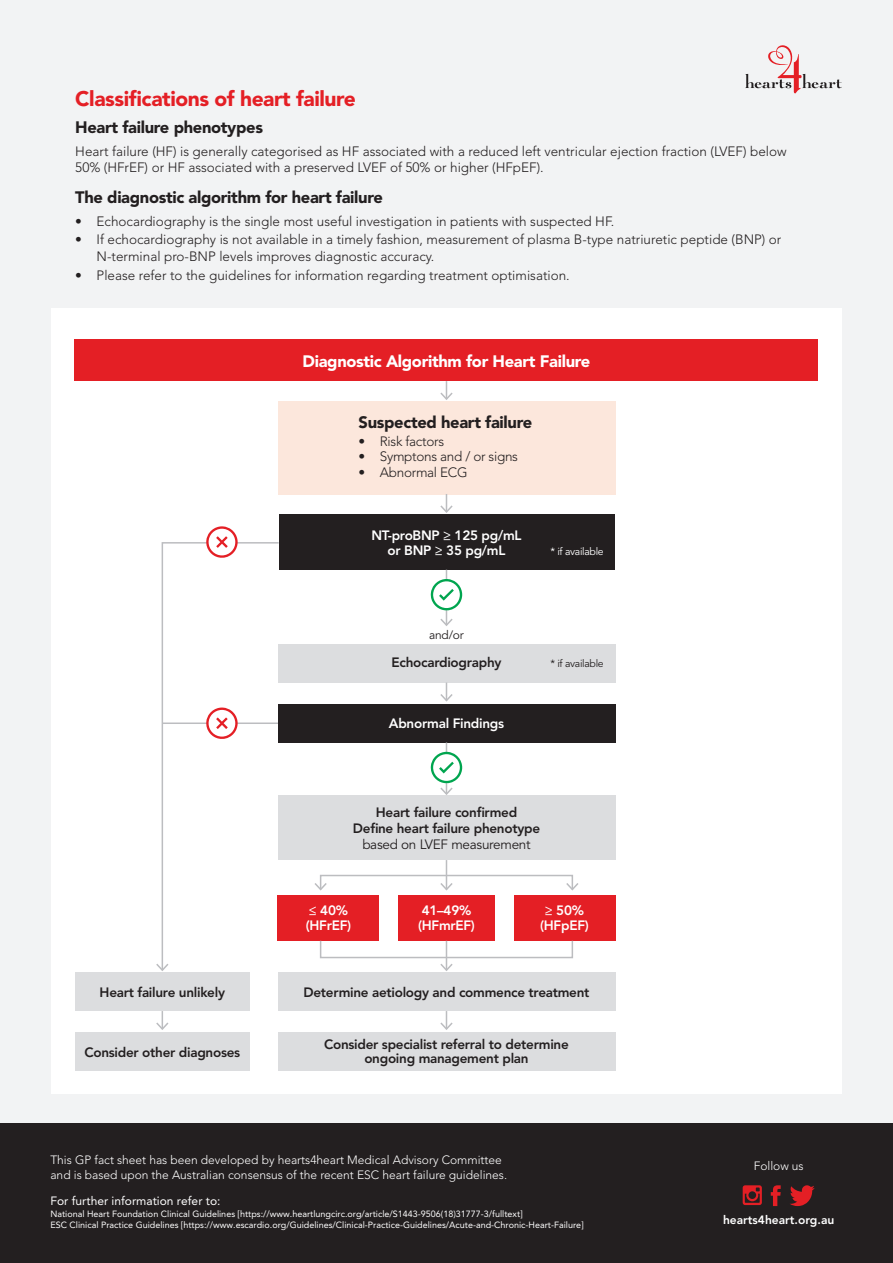
<style>
.page{position:relative;width:893px;height:1263px;background:#fff}
.page>*{position:absolute;margin:0;border:0;box-sizing:border-box;transform-origin:0 0}
.Paragraph_Headings{font:900 21px "Avenir LT Std";letter-spacing:-.02em;color:#e41f25}
.Paragraph_Headings-2{font:900 16.5px "Avenir LT Std";letter-spacing:-.02em;color:#231f20}
.Paragraph_Headings-3{font:900 16.5px "Avenir LT Std";letter-spacing:-.02em;color:#fff}
.Body_Indent{font:300 13.5px/16.5px "Avenir LT Std";color:#231f20}
.Body_Copy{font:800 13.5px/13.5px "Avenir LT Std";letter-spacing:-.02em;color:#231f20;text-align:center}
.Body_Copy-2{font:300 13.5px/16.5px "Avenir LT Std";color:#231f20}
.Body_Copy-3{font:800 13.5px "Avenir LT Std";letter-spacing:-.02em;color:#fff}
.Body_Indent-2{font:300 13.5px "Avenir LT Std";letter-spacing:-.02em;color:#231f20}
.Body_Copy-4{font:13.5px "Avenir LT Std";letter-spacing:-.02em;color:#231f20}
.Body_Copy-5{font:300 12px/15px "Avenir LT Std";color:#fff}
.Body_Copy-6{font:12px "Avenir LT Std";color:#fff}
.Body_Copy-7{font:800 12px "Avenir LT Std";color:#fff}
.Body_Copy-8{font:12px "Avenir LT Std";color:#231f20}
.Body_Copy-9{font:10.5px "Avenir LT Std";letter-spacing:-.03em;color:#231f20}
.Body_Copy-10{font:10.5px "Avenir LT Std";letter-spacing:-.03em;color:#fff}
.Body_Copy-11{font:9px/10.8px "Avenir LT Std";color:#fff}
</style>
<div class="page">
<div style="left:0;top:1123px;width:893px;height:140px;background:#231f20"></div>
<div style="left:0;top:0;width:893px;height:1123px;background:#f2f3f4"></div>
<div style="left:51px;top:308px;width:791px;height:786px;background:#fff"></div>
<div style="left:75px;top:340px;width:743px;height:41px;background:#e41f25"></div>
<div style="left:278px;top:401px;width:337px;height:93px;background:#fce7dc"></div>
<div style="left:279px;top:514px;width:335px;height:56px;background:#231f20"></div>
<div style="left:278px;top:644px;width:337px;height:38px;background:#dcdddf"></div>
<div style="left:278px;top:704px;width:337px;height:38px;background:#231f20"></div>
<div style="left:278px;top:795px;width:337px;height:65px;background:#dcdddf"></div>
<div style="left:278px;top:895px;width:101px;height:46px;background:#e41f25"></div>
<div style="left:398px;top:895px;width:97px;height:46px;background:#e41f25"></div>
<div style="left:514px;top:895px;width:101px;height:46px;background:#e41f25"></div>
<div style="left:278px;top:973px;width:337px;height:38px;background:#dcdddf"></div>
<svg style="left:440px;top:381px;width:13px;height:19px"></svg>
<hr style="left:446px;top:570px;width:1px;height:55px;background:#bcbdc0">
<svg style="left:440px;top:617px;width:13px;height:9px"></svg>
<hr style="left:446px;top:742px;width:1px;height:52px;background:#bcbdc0">
<svg style="left:439px;top:860px;width:15px;height:31px"></svg>
<div style="left:320px;top:875px;width:253px;height:15px;border:2px solid #bcbdc0"></div>
<svg style="left:315px;top:881px;width:13px;height:10px"></svg>
<svg style="left:565px;top:881px;width:13px;height:10px"></svg>
<svg style="left:439px;top:943px;width:15px;height:28px"></svg>
<div style="left:320px;top:940px;width:253px;height:18px;border:2px solid #bcbdc0"></div>
<svg style="left:161px;top:542px;width:119px;height:420px"></svg>
<svg style="left:156px;top:962px;width:13px;height:9px"></svg>
<div style="left:75px;top:973px;width:174px;height:38px;background:#dcdddf"></div>
<div style="left:75px;top:1032px;width:174px;height:39px;background:#dcdddf"></div>
<svg style="left:206px;top:526px;width:32px;height:32px"></svg>
<svg style="left:430px;top:752px;width:32px;height:43px"></svg>
<svg style="left:430px;top:579px;width:32px;height:32px"></svg>
<svg style="left:206px;top:707px;width:32px;height:33px"></svg>
<svg style="left:745px;top:45px;width:97px;height:48px"></svg>
<div style="left:278px;top:1032px;width:337px;height:39px;background:#dcdddf"></div>
<svg style="left:439px;top:494px;width:15px;height:19px"></svg>
<svg style="left:439px;top:682px;width:15px;height:20px"></svg>
<svg style="left:440px;top:1011px;width:13px;height:19px"></svg>
<svg style="left:156px;top:1011px;width:13px;height:19px"></svg>
<svg style="left:743px;top:1185px;width:19px;height:20px"></svg>
<svg style="left:771px;top:1185px;width:10px;height:21px"></svg>
<svg style="left:790px;top:1185px;width:25px;height:21px"></svg>
<p class="Paragraph_Headings" style="left:75px;top:86px;width:282px">Classifications of heart failure</p>
<p class="Paragraph_Headings-2" style="left:75px;top:117px;width:189px">Heart failure phenotypes</p>
<p class="Body_Copy-2" style="left:75px;top:143px;width:713px">Heart failure (HF) is generally categorised as HF associated with a reduced left ventricular ejection fraction (LVEF) below<br>50% (HFrEF) or HF associated with a preserved LVEF of 50% or higher (HFpEF).</p>
<p class="Paragraph_Headings-2" style="left:75px;top:187px;width:309px">The diagnostic algorithm for heart failure</p>
<p class="Body_Indent" style="left:75px;top:213px;width:540px">• Echocardiography is the single most useful investigation in patients with suspected HF.</p>
<p class="Body_Indent" style="left:97px;top:232px;width:686px;text-indent:-21px">• If echocardiography is not available in a timely fashion, measurement of plasma B-type natriuretic peptide (BNP) or<br>N-terminal pro-BNP levels improves diagnostic accuracy.</p>
<p class="Body_Indent" style="left:75px;top:267px;width:496px">• Please refer to the guidelines for information regarding treatment optimisation.</p>
<p class="Paragraph_Headings-3" style="left:303px;top:351px;width:289px">Diagnostic Algorithm for Heart Failure</p>
<p class="Paragraph_Headings-2" style="left:359px;top:412px;width:175px">Suspected heart failure</p>
<p class="Body_Indent-2" style="left:359px;top:433px;width:87px">• Risk factors</p>
<p class="Body_Indent-2" style="left:359px;top:449px;width:161px">• Symptons and / or signs</p>
<p class="Body_Indent-2" style="left:359px;top:464px;width:111px">• Abnormal ECG</p>
<p class="Body_Copy-3" style="left:371px;top:527px;width:151px">NT-proBNP ≥ 125 pg/mL</p>
<p class="Body_Copy-3" style="left:388px;top:542px;width:119px">or BNP ≥ 35 pg/mL</p>
<p class="Body_Copy-10" style="left:550px;top:546px;width:55px">* if available</p>
<p class="Body_Copy-8" style="left:429px;top:628px;width:36px">and/or</p>
<p class="Body_Copy" style="left:391px;top:656px;width:111px">Echocardiography</p>
<p class="Body_Copy-3" style="left:389px;top:715px;width:117px">Abnormal Findings</p>
<p class="Body_Copy-9" style="left:550px;top:657px;width:55px">* if available</p>
<p class="Body_Copy" style="left:376px;top:806px;width:143px">Heart failure confirmed</p>
<p class="Body_Copy" style="left:353px;top:821px;width:189px">Define heart failure phenotype</p>
<p class="Body_Copy-4" style="left:362px;top:836px;width:170px">based on LVEF measurement</p>
<p class="Body_Copy-3" style="left:309px;top:903px;width:41px">≤ 40%</p>
<p class="Body_Copy-3" style="left:306px;top:918px;width:47px">(HFrEF)</p>
<p class="Body_Copy-3" style="left:422px;top:903px;width:51px">41–49%</p>
<p class="Body_Copy-3" style="left:418px;top:918px;width:58px">(HFmrEF)</p>
<p class="Body_Copy-3" style="left:545px;top:903px;width:41px">≥ 50%</p>
<p class="Body_Copy-3" style="left:540px;top:918px;width:50px">(HFpEF)</p>
<p class="Body_Copy" style="left:100px;top:985px;width:127px">Heart failure unlikely</p>
<p class="Body_Copy" style="left:304px;top:985px;width:287px">Determine aetiology and commence treatment</p>
<p class="Body_Copy" style="left:84px;top:1045px;width:157px">Consider other diagnoses</p>
<p class="Body_Copy" style="left:324px;top:1038px;width:246px">Consider specialist referral to determine ongoing management plan</p>
<p class="Body_Copy-5" style="left:50px;top:1152px;width:458px">This GP fact sheet has been developed by hearts4heart Medical Advisory Committee and is based upon the Australian consensus of the recent ESC heart failure guidelines.</p>
<p class="Body_Copy-6" style="left:50px;top:1194px;width:172px">For further information refer to:</p>
<p class="Body_Copy-11" style="left:50px;top:1208px;width:535px">National Heart Foundation Clinical Guidelines [https://www.heartlungcirc.org/article/S1443-9506(18)31777-3/fulltext]<br>ESC Clinical Practice Guidelines [https://www.escardio.org/Guidelines/Clinical-Practice-Guidelines/Acute-and-Chronic-Heart-Failure]</p>
<p class="Body_Copy-5" style="left:754px;top:1159px;width:52px">Follow us</p>
<p class="Body_Copy-7" style="left:723px;top:1212px;width:113px">hearts4heart.org.au</p>
</div>
